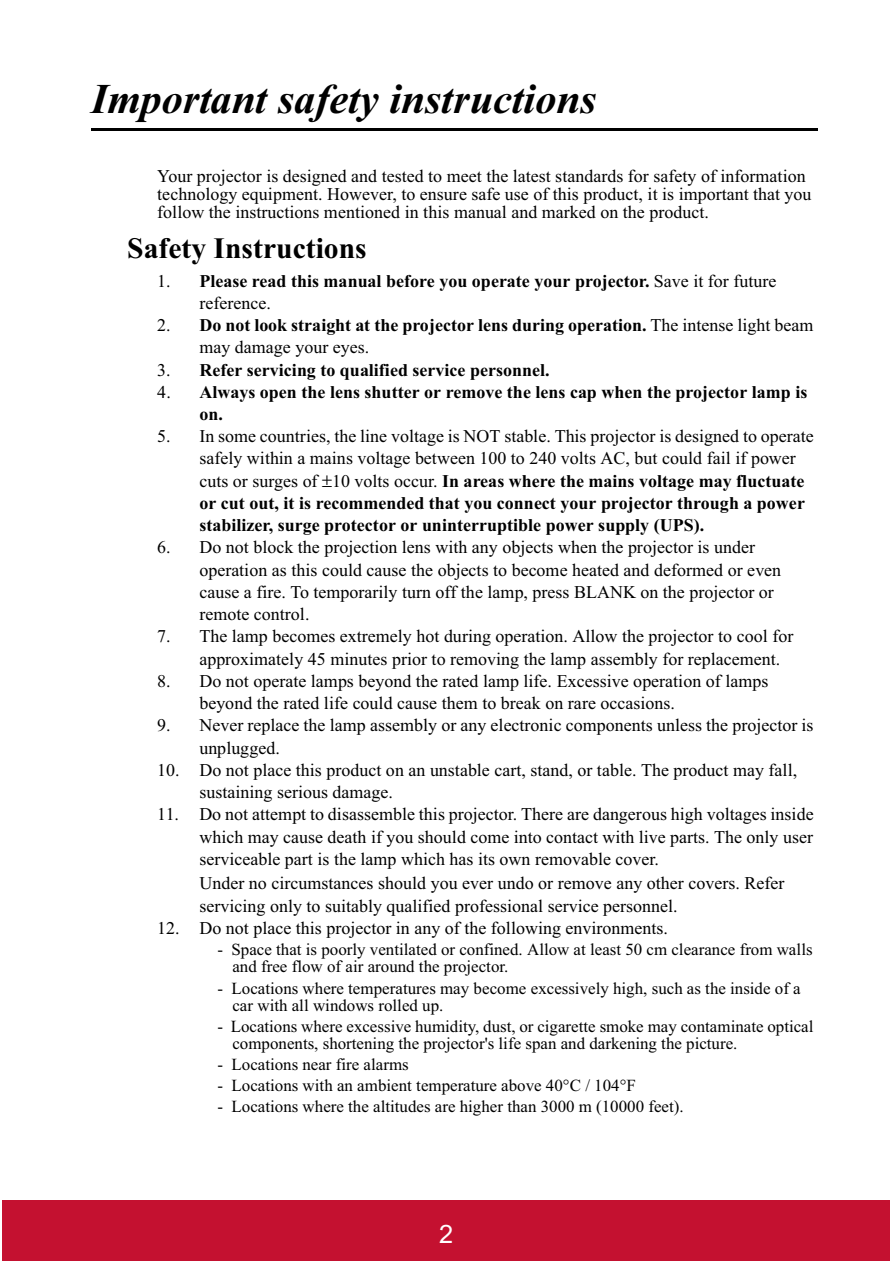
<style>
.page{position:relative;width:893px;height:1263px;background:#fff}
.page>*{position:absolute;margin:0;border:0;box-sizing:border-box;transform-origin:0 0}
.t1{font:italic 700 42.3px "Times New Roman";color:#000}
.t2{font:700 29.55px "Times New Roman";color:#000}
.t3{font:25.5px "Arial";color:#fff}
.t4{font:17.85px/22.2px "Times New Roman";letter-spacing:.005em;color:#000}
.t5{font:700 17.85px/22.2px "Times New Roman";letter-spacing:.005em;color:#000}
.t6{font:16.95px/17px "Times New Roman";color:#000}
.s1{font-weight:400}
.s2{font-weight:700}
</style>
<div class="page">
<hr style="left:91px;top:128px;width:726px;height:3px;background:#000">
<div style="left:2px;top:1200px;width:888px;height:60px;background:#c41130"></div>
<h1 class="t1" style="left:91px;top:84px;width:507px">Important safety instructions</h1>
<p class="t4" style="left:157px;top:168px;width:656px;line-height:18px">Your projector is designed and tested to meet the latest standards for safety of information technology equipment. However, to ensure safe use of this product, it is important that you follow the instructions mentioned in this manual and marked on the product.</p>
<h2 class="t2" style="left:127px;top:239px;width:241px">Safety Instructions</h2>
<p class="t5" style="left:199px;top:271px;width:578px;text-indent:-42px"><span class="s1">1.</span> Please read this manual before you operate your projector. <span class="s1">Save it for future reference.</span></p>
<p class="t5" style="left:199px;top:316px;width:616px;text-indent:-42px"><span class="s1">2.</span> Do not look straight at the projector lens during operation. <span class="s1">The intense light beam may damage your eyes.</span></p>
<p class="t5" style="left:157px;top:360px;width:394px"><span class="s1">3.</span> Refer servicing to qualified service personnel.</p>
<p class="t5" style="left:199px;top:383px;width:609px;text-indent:-42px"><span class="s1">4.</span> Always open the lens shutter or remove the lens cap when the projector lamp is on.</p>
<p class="t4" style="left:199px;top:427px;width:616px;text-indent:-42px">5. In some countries, the line voltage is NOT stable. This projector is designed to operate safely within a mains voltage between 100 to 240 volts AC, but could fail if power cuts or surges of 10 volts occur. <span class="s2">In areas where the mains voltage may fluctuate or cut out, it is recommended that you connect your projector through a power stabilizer, surge protector or uninterruptible power supply (UPS).</span></p>
<p class="t4" style="left:199px;top:538px;width:583px;text-indent:-42px">6. Do not block the projection lens with any objects when the projector is under operation as this could cause the objects to become heated and deformed or even cause a fire. To temporarily turn off the lamp, press BLANK on the projector or remote control.</p>
<p class="t4" style="left:199px;top:627px;width:595px;text-indent:-42px">7. The lamp becomes extremely hot during operation. Allow the projector to cool for approximately 45 minutes prior to removing the lamp assembly for replacement.</p>
<p class="t4" style="left:199px;top:672px;width:570px;text-indent:-42px">8. Do not operate lamps beyond the rated lamp life. Excessive operation of lamps beyond the rated life could cause them to break on rare occasions.</p>
<p class="t4" style="left:199px;top:716px;width:616px;text-indent:-42px">9. Never replace the lamp assembly or any electronic components unless the projector is unplugged.</p>
<p class="t4" style="left:199px;top:761px;width:599px;text-indent:-42px">10. Do not place this product on an unstable cart, stand, or table. The product may fall, sustaining serious damage.</p>
<p class="t4" style="left:199px;top:805px;width:616px;text-align:justify;text-indent:-42px">11. Do not attempt to disassemble this projector. There are dangerous high voltages inside which may cause death if you should come into contact with live parts. The only user serviceable part is the lamp which has its own removable cover.</p>
<p class="t4" style="left:199px;top:874px;width:586px">Under no circumstances should you ever undo or remove any other covers. Refer servicing only to suitably qualified professional service personnel.</p>
<p class="t4" style="left:157px;top:918px;width:512px">12. Do not place this projector in any of the following environments.</p>
<p class="t6" style="left:232px;top:943px;width:582px;text-indent:-15px">- Space that is poorly ventilated or confined. Allow at least 50 cm clearance from walls and free flow of air around the projector.</p>
<p class="t6" style="left:232px;top:981px;width:570px;text-indent:-15px">- Locations where temperatures may become excessively high, such as the inside of a car with all windows rolled up.</p>
<p class="t6" style="left:232px;top:1019px;width:582px;text-indent:-15px">- Locations where excessive humidity, dust, or cigarette smoke may contaminate optical components, shortening the projector's life span and darkening the picture.</p>
<p class="t6" style="left:217px;top:1057px;width:193px">- Locations near fire alarms</p>
<p class="t6" style="left:217px;top:1078px;width:420px">- Locations with an ambient temperature above 40°C / 104°F</p>
<p class="t6" style="left:217px;top:1100px;width:468px">- Locations where the altitudes are higher than 3000 m (10000 feet).</p>
<h3 class="t3" style="left:439px;top:1225px;width:16px">2</h3>
</div>
